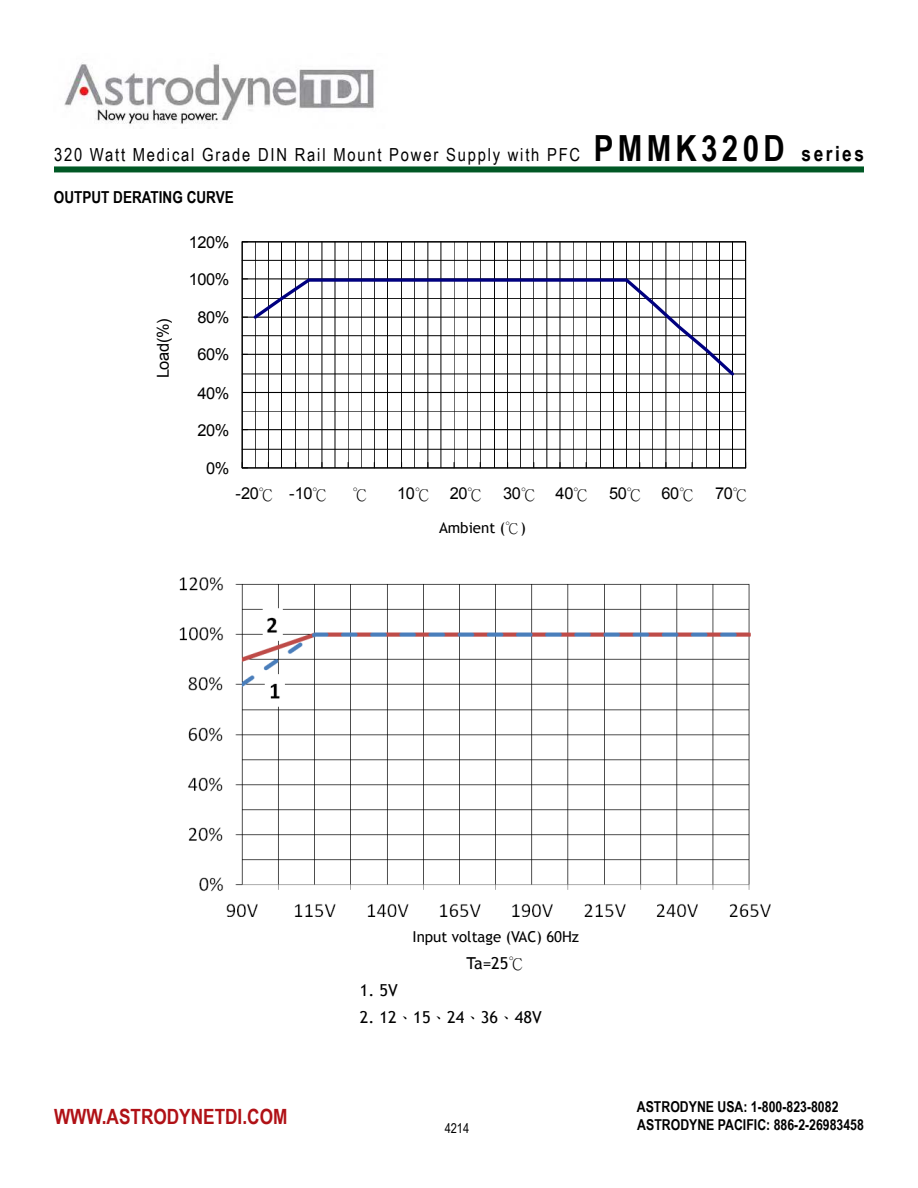
<style>
.page{position:relative;width:918px;height:1188px;background:#fff}
.page>*{position:absolute;margin:0;border:0;box-sizing:border-box;transform-origin:0 0}
.t1{font:700 21px "Arial Narrow";color:#b01116}
.t2{font:18px "Arial Narrow";letter-spacing:.1em;color:#000}
.t3{font:16.5px "Trebuchet MS";color:#000}
.t4{font:700 16.5px "Arial Narrow";color:#000}
.t5{font:16.35px "Arial";letter-spacing:-.025em;color:#000}
.t6{font:16.35px "Ming Li U";color:#000}
.t7{font:700 15px/18px "Arial Narrow";color:#000}
.t8{font:15px "Trebuchet MS";color:#000}
.t9{font:13.5px "Arial Narrow";color:#000}
.s1{font-weight:700;font-size:36px}
.s2{font-weight:700;font-size:21px}
.s3{font-family:"Ming Li U"}
.s4{font-family:"P Ming Li U"}
</style>
<div class="page">
<div style="left:54px;top:166px;width:810px;height:6px;background:#005825"></div>
<img style="left:64px;top:62px;width:311px;height:62px">
<hr style="left:242px;top:449px;width:504px;height:1px;background:#000">
<hr style="left:242px;top:411px;width:504px;height:1px;background:#000">
<hr style="left:242px;top:374px;width:504px;height:1px;background:#000">
<hr style="left:242px;top:335px;width:504px;height:1px;background:#000">
<hr style="left:242px;top:299px;width:504px;height:1px;background:#000">
<hr style="left:242px;top:260px;width:504px;height:1px;background:#000">
<hr style="left:242px;top:429px;width:504px;height:1px;background:#000">
<hr style="left:242px;top:392px;width:504px;height:1px;background:#000">
<hr style="left:242px;top:354px;width:504px;height:1px;background:#000">
<hr style="left:242px;top:317px;width:504px;height:1px;background:#000">
<hr style="left:242px;top:278px;width:504px;height:1px;background:#000">
<hr style="left:255px;top:242px;width:1px;height:226px;background:#000">
<hr style="left:268px;top:242px;width:1px;height:226px;background:#000">
<hr style="left:282px;top:242px;width:1px;height:226px;background:#000">
<hr style="left:296px;top:242px;width:1px;height:226px;background:#000">
<hr style="left:309px;top:242px;width:1px;height:226px;background:#000">
<hr style="left:322px;top:242px;width:1px;height:226px;background:#000">
<hr style="left:335px;top:242px;width:1px;height:226px;background:#000">
<hr style="left:348px;top:242px;width:1px;height:226px;background:#000">
<hr style="left:361px;top:242px;width:1px;height:226px;background:#000">
<hr style="left:374px;top:242px;width:1px;height:226px;background:#000">
<hr style="left:387px;top:242px;width:1px;height:226px;background:#000">
<hr style="left:402px;top:242px;width:1px;height:226px;background:#000">
<hr style="left:415px;top:242px;width:1px;height:226px;background:#000">
<hr style="left:428px;top:242px;width:1px;height:226px;background:#000">
<hr style="left:441px;top:242px;width:1px;height:226px;background:#000">
<hr style="left:454px;top:242px;width:1px;height:226px;background:#000">
<hr style="left:467px;top:242px;width:1px;height:226px;background:#000">
<hr style="left:480px;top:242px;width:1px;height:226px;background:#000">
<hr style="left:494px;top:242px;width:1px;height:226px;background:#000">
<hr style="left:508px;top:242px;width:1px;height:226px;background:#000">
<hr style="left:521px;top:242px;width:1px;height:226px;background:#000">
<hr style="left:534px;top:242px;width:1px;height:226px;background:#000">
<hr style="left:547px;top:242px;width:1px;height:226px;background:#000">
<hr style="left:560px;top:242px;width:1px;height:226px;background:#000">
<hr style="left:573px;top:242px;width:1px;height:226px;background:#000">
<hr style="left:586px;top:242px;width:1px;height:226px;background:#000">
<hr style="left:600px;top:242px;width:1px;height:226px;background:#000">
<hr style="left:614px;top:242px;width:1px;height:226px;background:#000">
<hr style="left:627px;top:242px;width:1px;height:226px;background:#000">
<hr style="left:640px;top:242px;width:1px;height:226px;background:#000">
<hr style="left:653px;top:242px;width:1px;height:226px;background:#000">
<hr style="left:666px;top:242px;width:1px;height:226px;background:#000">
<hr style="left:679px;top:242px;width:1px;height:226px;background:#000">
<hr style="left:692px;top:242px;width:1px;height:226px;background:#000">
<hr style="left:706px;top:242px;width:1px;height:226px;background:#000">
<hr style="left:719px;top:242px;width:1px;height:226px;background:#000">
<hr style="left:733px;top:242px;width:1px;height:226px;background:#000">
<hr style="left:746px;top:242px;width:1px;height:226px;background:#000">
<div style="left:242px;top:241px;width:504px;height:227px;border:1px solid #000"></div>
<hr style="left:242px;top:468px;width:504px;height:1px;background:#000">
<svg style="left:242px;top:242px;width:6px;height:226px"></svg>
<svg style="left:251px;top:276px;width:486px;height:103px"></svg>
<img style="left:179px;top:578px;width:592px;height:338px">
<p class="t2" style="left:54px;top:148px;width:811px">320 Watt Medical Grade DIN Rail Mount Power Supply with PFC <span class="s1">PMMK320D</span> <span class="s2">series</span></p>
<p class="t4" style="left:54px;top:187px;width:181px">OUTPUT DERATING CURVE</p>
<p class="t5" style="left:189px;top:236px;width:42px">120%</p>
<p class="t5" style="left:157px;top:378px;width:62px;rotate:-90deg">Load(%)</p>
<p class="t5" style="left:189px;top:273px;width:42px">100%</p>
<p class="t5" style="left:197px;top:311px;width:34px">80%</p>
<p class="t5" style="left:197px;top:348px;width:34px">60%</p>
<p class="t5" style="left:197px;top:387px;width:34px">40%</p>
<p class="t5" style="left:197px;top:424px;width:34px">20%</p>
<p class="t5" style="left:206px;top:462px;width:25px">0%</p>
<p class="t5" style="left:236px;top:487px;width:94px">-20<span class="s3">℃</span> -10<span class="s3">℃</span></p>
<p class="t6" style="left:353px;top:487px;width:18px">℃</p>
<p class="t5" style="left:397px;top:487px;width:353px">10<span class="s3">℃</span> 20<span class="s3">℃</span> 30<span class="s3">℃</span> 40<span class="s3">℃</span> 50<span class="s3">℃</span> 60<span class="s3">℃</span> 70<span class="s3">℃</span></p>
<p class="t8" style="left:439px;top:522px;width:88px">Ambient (<span class="s3">℃</span>)</p>
<p class="t8" style="left:413px;top:931px;width:168px">Input voltage (VAC) 60Hz</p>
<p class="t3" style="left:467px;top:957px;width:60px">Ta=25<span class="s3">℃</span></p>
<p class="t3" style="left:360px;top:984px;width:39px">1. 5V</p>
<p class="t3" style="left:360px;top:1011px;width:183px">2. 12<span class="s4">、</span>15<span class="s4">、</span>24<span class="s4">、</span>36<span class="s4">、</span>48V</p>
<p class="t1" style="left:54px;top:1105px;width:235px">WWW.ASTRODYNETDI.COM</p>
<p class="t7" style="left:637px;top:1098px;width:229px">ASTRODYNE USA: 1-800-823-8082<br>ASTRODYNE PACIFIC: 886-2-26983458</p>
<p class="t9" style="left:445px;top:1123px;width:26px">4214</p>
</div>
